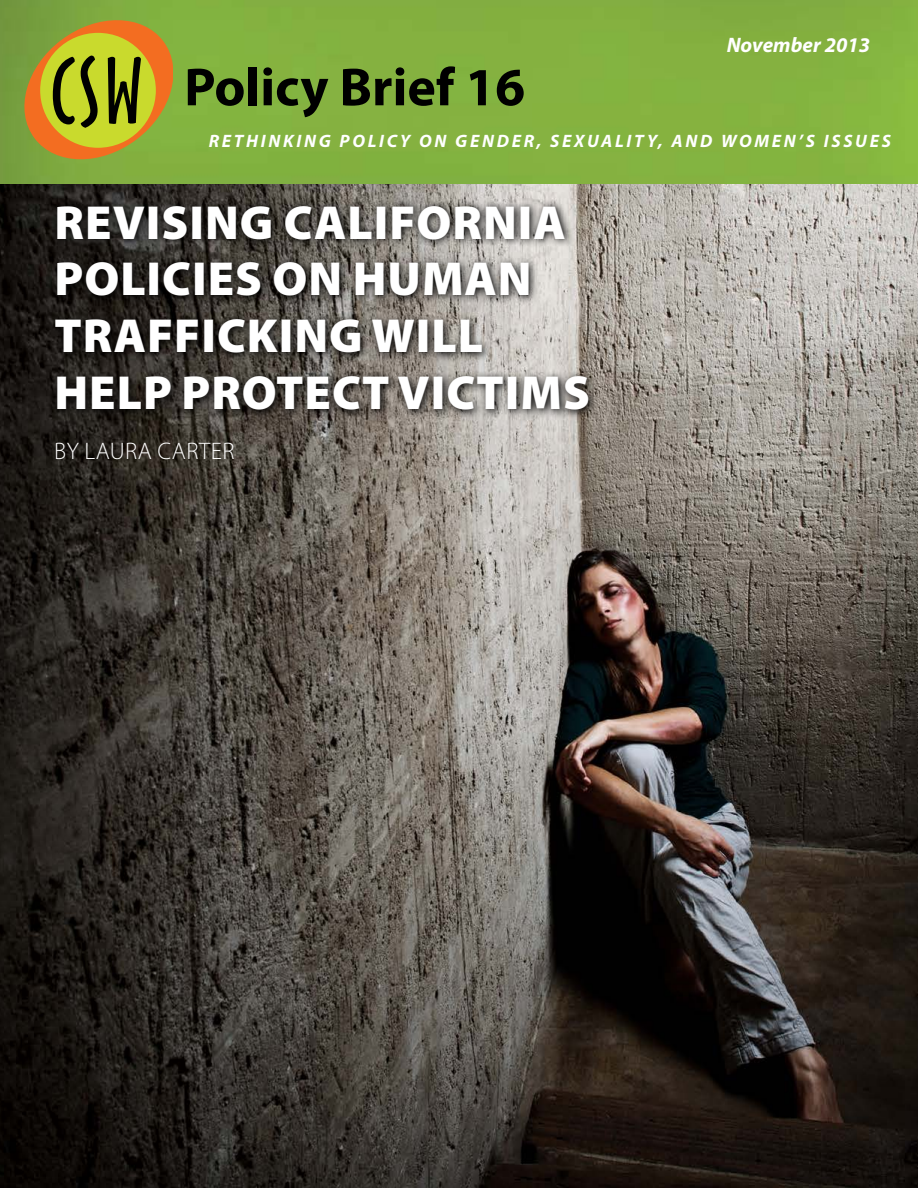
<style>
.page{position:relative;width:918px;height:1188px;background:#fff}
.page>*{position:absolute;margin:0;border:0;box-sizing:border-box;transform-origin:0 0}
.t1{font:700 54px "Myriad Pro";color:#000}
.t2{font:900 48px/57px "Myriad Pro";letter-spacing:.02em;color:#fff}
.t3{font:300 24px "Myriad Pro";letter-spacing:.02em;color:#fff}
.t4{font:italic 700 21px "Myriad Pro";color:#fff}
.t5{font:italic 700 18px "Myriad Pro";letter-spacing:.15em;color:#fff}
</style>
<div class="page">
<img style="left:0;top:183px;width:918px;height:1005px">
<div style="left:0;top:0;width:918px;height:183px;background:#84b240"></div>
<svg style="left:24px;top:20px;width:148px;height:139px;background:#ab9a29"></svg>
<svg style="left:48px;top:199px;width:550px;height:221px;background:#524f4a"></svg>
<p class="t1" style="left:184px;top:52px;width:342px">Policy Brief 16</p>
<p class="t4" style="left:727px;top:32px;width:145px">November 2013</p>
<p class="t5" style="left:209px;top:129px;width:684px">RETHINKING POLICY ON GENDER, SEXUALITY, AND WOMEN’S ISSUES</p>
<p class="t2" style="left:54px;top:192px;width:537px">REVISING CALIFORNIA<br>POLICIES ON HUMAN<br>TRAFFICKING WILL<br>HELP PROTECT VICTIMS</p>
<p class="t3" style="left:54px;top:437px;width:182px">BY LAURA CARTER</p>
</div>
